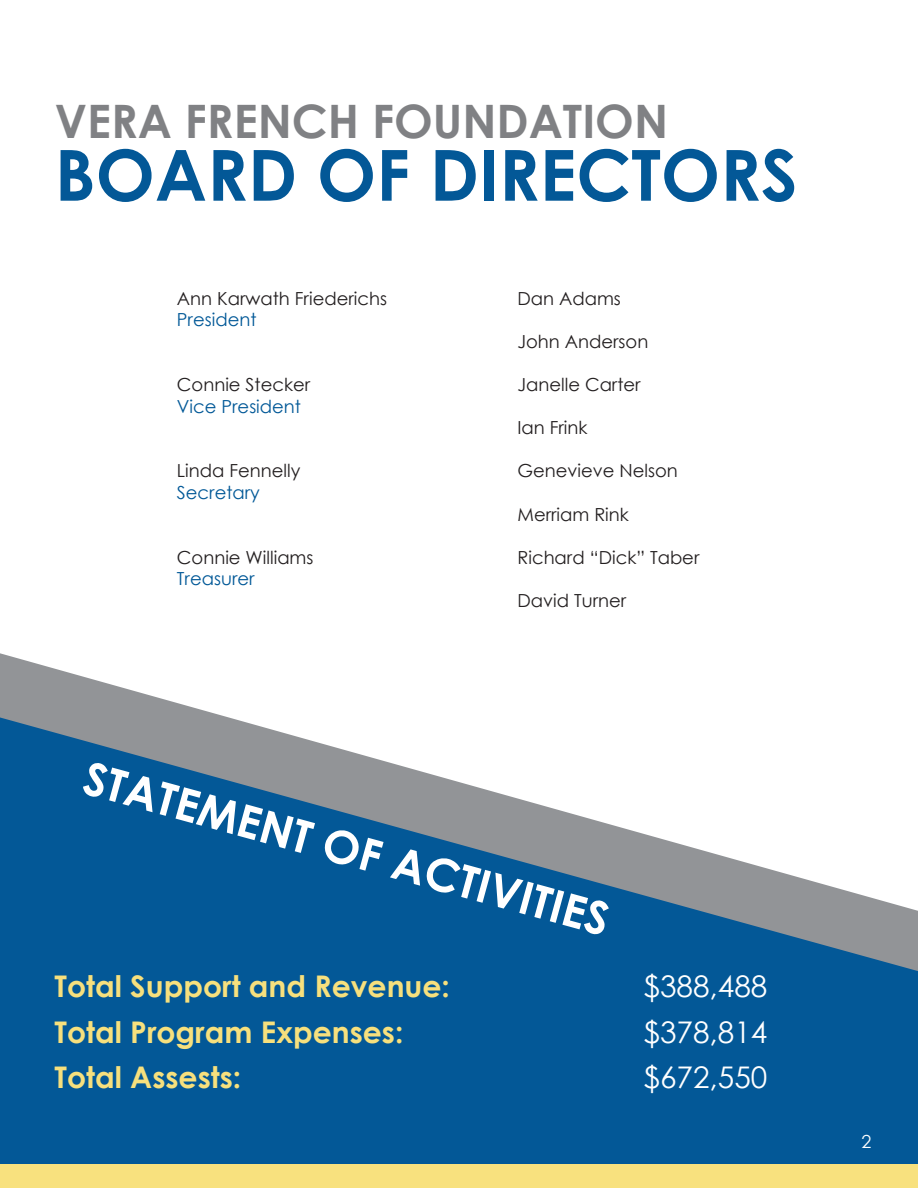
<style>
.page{position:relative;width:918px;height:1188px;background:#fff}
.page>*{position:absolute;margin:0;border:0;box-sizing:border-box;transform-origin:0 0}
.t1{font:700 70.5px "Century Gothic";color:#035897}
.t2{font:700 46.05px "Century Gothic";color:#808184}
.t3{font:700 45.15px "Century Gothic";color:#fff}
.t4{font:700 29.85px/45.8px "Century Gothic";color:#f7e07d}
.t5{font:29.85px/45.8px "Century Gothic";color:#fff;text-align:justify}
.t6{font:18px "Century Gothic";color:#231f20}
.t7{font:18px "Century Gothic";color:#005897}
.t8{font:18px "Century Gothic";color:#fff}
</style>
<div class="page">
<svg style="left:0;top:653px;width:227px;height:64px"></svg>
<svg style="left:0;top:717px;width:918px;height:448px;background:#3676a5"></svg>
<div style="left:0;top:1165px;width:918px;height:23px;background:#f8e17e"></div>
<h2 class="t2" style="left:55px;top:86px;width:615px">VERA FRENCH FOUNDATION</h2>
<h1 class="t1" style="left:55px;top:122px;width:744px">BOARD OF DIRECTORS</h1>
<p class="t6" style="left:177px;top:285px;width:212px">Ann Karwath Friederichs</p>
<p class="t7" style="left:177px;top:307px;width:81px">President</p>
<p class="t6" style="left:177px;top:372px;width:135px">Connie Stecker</p>
<p class="t7" style="left:177px;top:393px;width:126px">Vice President</p>
<p class="t6" style="left:177px;top:458px;width:125px">Linda Fennelly</p>
<p class="t7" style="left:177px;top:480px;width:84px">Secretary</p>
<p class="t6" style="left:177px;top:545px;width:138px">Connie Williams</p>
<p class="t7" style="left:177px;top:566px;width:79px">Treasurer</p>
<p class="t6" style="left:518px;top:285px;width:105px">Dan Adams</p>
<p class="t6" style="left:518px;top:329px;width:132px">John Anderson</p>
<p class="t6" style="left:518px;top:372px;width:125px">Janelle Carter</p>
<p class="t6" style="left:518px;top:415px;width:72px">Ian Frink</p>
<p class="t6" style="left:518px;top:458px;width:162px">Genevieve Nelson</p>
<p class="t6" style="left:518px;top:501px;width:113px">Merriam Rink</p>
<p class="t6" style="left:518px;top:545px;width:183px">Richard “Dick” Taber</p>
<p class="t6" style="left:518px;top:588px;width:110px">David Turner</p>
<h3 class="t3" style="left:93px;top:745px;width:545px;rotate:15deg">STATEMENT OF ACTIVITIES</h3>
<h3 class="t4" style="left:55px;top:962px;width:397px">Total Support and Revenue:<br>Total Program Expenses:<br>Total Assests:</h3>
<h3 class="t5" style="left:644px;top:963px;width:125px">$388,488 $378,814 $672,550</h3>
<p class="t8" style="left:861px;top:1128px;width:11px">2</p>
</div>
